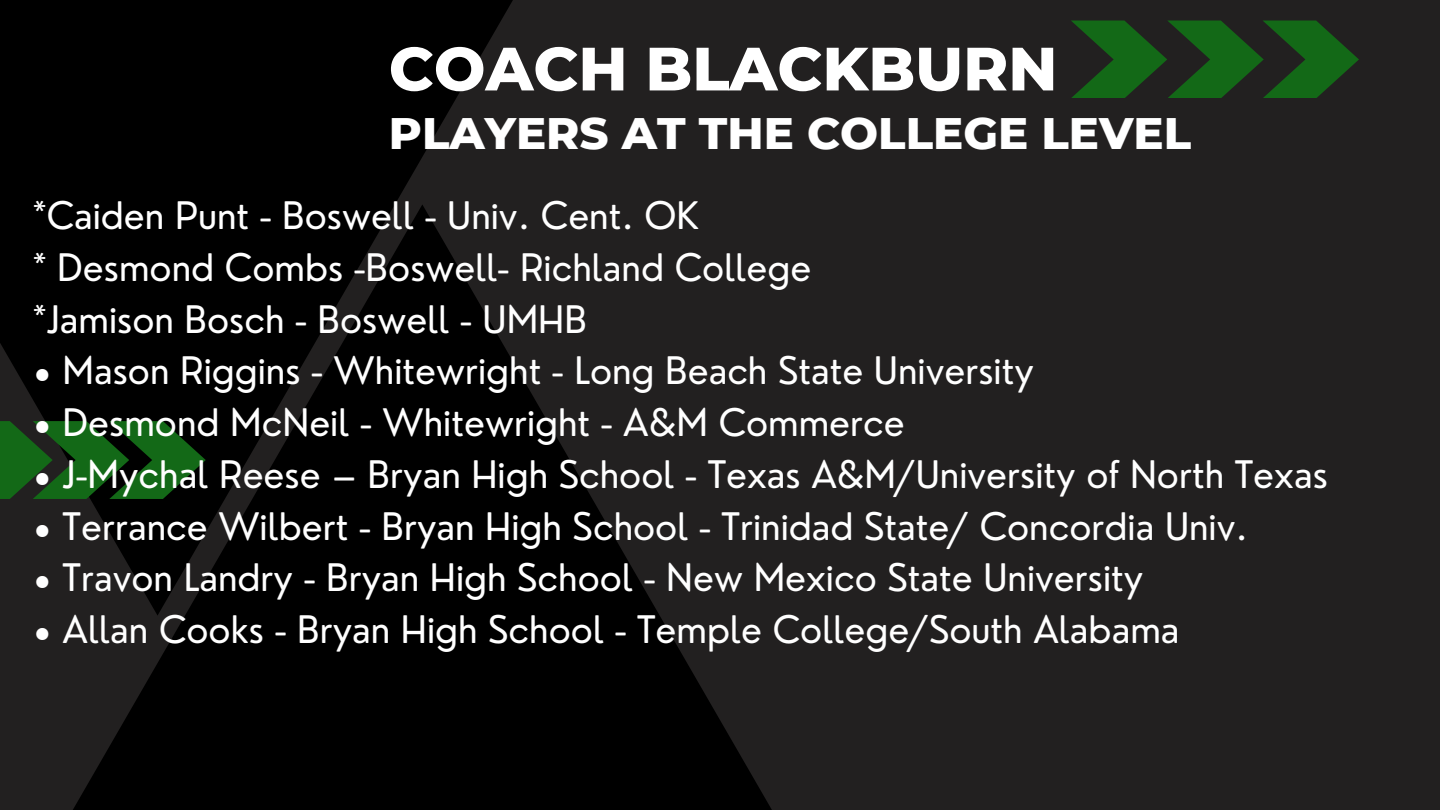
<style>
.page{position:relative;width:1440px;height:810px;background:#222020}
.page>*{position:absolute;margin:0;border:0;box-sizing:border-box;transform-origin:0 0}
.t1{font:800 61px "Montserrat";color:#fff}
.t2{font:800 45px "Montserrat";color:#fff}
.t3{font:37px "Nourd";color:#fff}
</style>
<div class="page">
<svg style="left:73px;top:386px;width:699px;height:424px;fill:#000"></svg>
<svg style="left:0;top:0;width:527px;height:616px;fill:#000"></svg>
<svg style="left:1071px;top:21px;width:288px;height:77px"></svg>
<svg style="left:0;top:421px;width:33px;height:78px;fill:#136917"></svg>
<svg style="left:33px;top:421px;width:173px;height:78px;background:#0f4611"></svg>
<p class="t1" style="left:389px;top:31px;width:670px">COACH BLACKBURN</p>
<p class="t2" style="left:389px;top:105px;width:804px">PLAYERS AT THE COLLEGE LEVEL</p>
<p class="t3" style="left:33px;top:192px;width:668px">*Caiden Punt - Boswell - Univ. Cent. OK</p>
<p class="t3" style="left:33px;top:244px;width:780px">* Desmond Combs -Boswell- Richland College</p>
<p class="t3" style="left:33px;top:296px;width:556px">*Jamison Bosch - Boswell - UMHB</p>
<p class="t3" style="left:33px;top:347px;width:1003px">• Mason Riggins - Whitewright - Long Beach State University</p>
<p class="t3" style="left:33px;top:399px;width:874px">• Desmond McNeil - Whitewright - A&amp;M Commerce</p>
<p class="t3" style="left:33px;top:451px;width:1297px">• J-Mychal Reese – Bryan High School - Texas A&amp;M/University of North Texas</p>
<p class="t3" style="left:33px;top:503px;width:1217px">• Terrance Wilbert - Bryan High School - Trinidad State/ Concordia Univ.</p>
<p class="t3" style="left:33px;top:554px;width:1112px">• Travon Landry - Bryan High School - New Mexico State University</p>
<p class="t3" style="left:33px;top:606px;width:1148px">• Allan Cooks - Bryan High School - Temple College/South Alabama</p>
</div>
